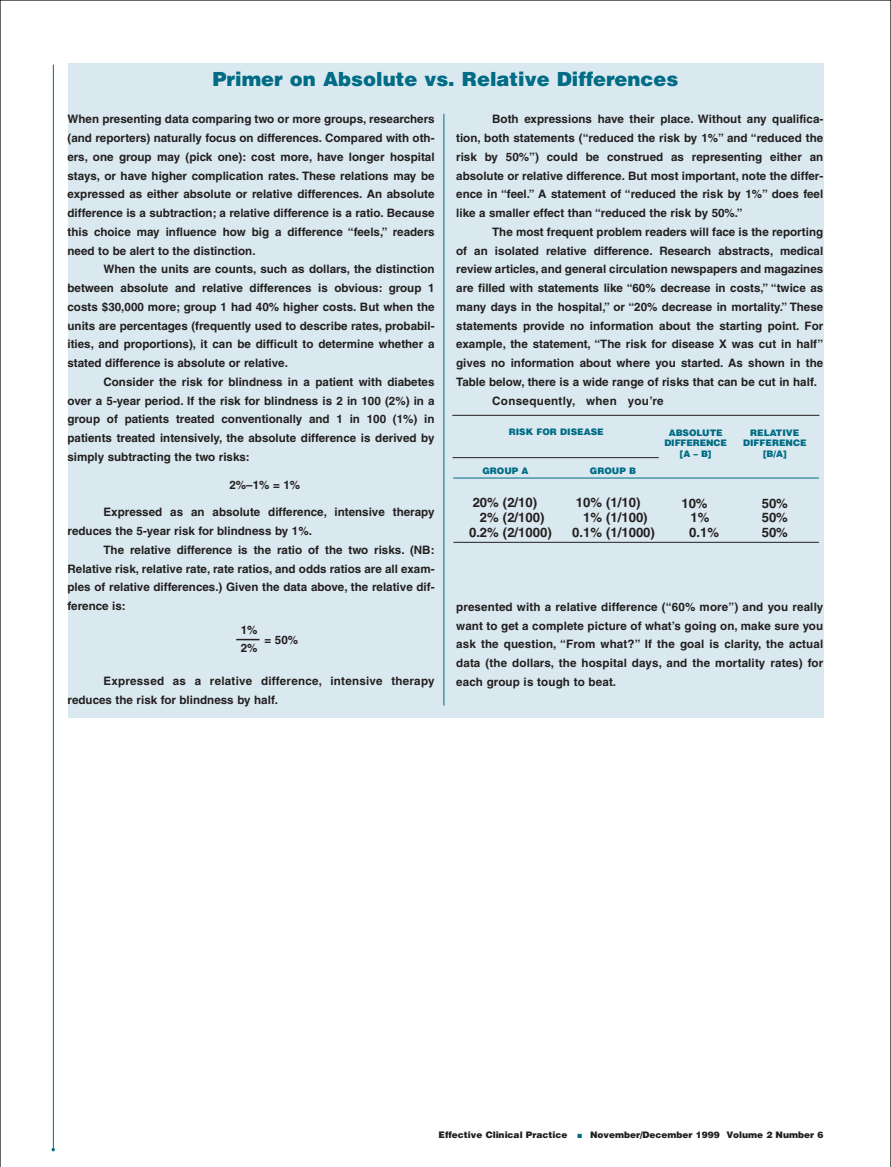
<style>
.page{position:relative;width:891px;height:1167px;background:#fff}
.page>*{position:absolute;margin:0;border:0;box-sizing:border-box;transform-origin:0 0}
.t1{font:900 19.5px "Helvetica";color:#006c85}
.t2{font:700 13.2px/14.7px "Helvetica";color:#231f20}
.t3{font:700 11.7px/18.8px "Helvetica";color:#231f20;text-align:justify}
.t4{font:700 11.7px/18.8px "Helvetica";letter-spacing:.02em;color:#231f20}
.t5{font:700 11.7px "Helvetica";letter-spacing:.03em;color:#231f20}
.t6{font:10.5px "Granjon";color:#006c85}
.t7{font:900 9px/10.5px "Helvetica";color:#006c85;text-align:center}
.t8{font:900 9px "Helvetica";color:#231f20}
.s1{color:#006c85}
</style>
<div class="page">
<hr style="left:53px;top:65px;width:1px;height:1086px;background:#006c85">
<div style="left:68px;top:63px;width:756px;height:655px;background:#dae9ef"></div>
<hr style="left:444px;top:114px;width:1px;height:592px;background:#006c85">
<svg style="left:236px;top:639px;width:24px;height:1px"></svg>
<hr style="left:453px;top:542px;width:366px;height:1px;background:#231f20">
<hr style="left:452px;top:415px;width:367px;height:1px;background:#231f20">
<hr style="left:453px;top:478px;width:366px;height:1px;background:#006c85">
<hr style="left:453px;top:457px;width:206px;height:1px;background:#231f20">
<h1 class="t1" style="left:212px;top:72px;width:468px">Primer on Absolute vs. Relative Differences</h1>
<p class="t3" style="left:68px;top:111px;width:369px">When presenting data comparing two or more groups, researchers (and reporters) naturally focus on differences. Compared with oth&shy;ers, one group may (pick one): cost more, have longer hospital stays, or have higher complication rates. These relations may be expressed as either absolute or relative differences. An absolute difference is a subtraction; a relative difference is a ratio. Because this choice may influence how big a difference “feels,” readers need to be alert to the distinction.</p>
<p class="t3" style="left:68px;top:261px;width:369px;text-indent:36px">When the units are counts, such as dollars, the distinction between absolute and relative differences is obvious: group 1 costs $30,000 more; group 1 had 40% higher costs. But when the units are percentages (frequently used to describe rates, probabil&shy;ities, and proportions), it can be difficult to determine whether a stated difference is absolute or relative.</p>
<p class="t3" style="left:68px;top:374px;width:369px;text-indent:36px">Consider the risk for blindness in a patient with diabetes over a 5-year period. If the risk for blindness is 2 in 100 (2%) in a group of patients treated conventionally and 1 in 100 (1%) in patients treated intensively, the absolute difference is derived by simply subtracting the two risks:</p>
<p class="t3" style="left:230px;top:476px;width:72px">2%–1% = 1%</p>
<p class="t3" style="left:68px;top:504px;width:369px;text-indent:36px">Expressed as an absolute difference, intensive therapy reduces the 5-year risk for blindness by 1%.</p>
<p class="t3" style="left:68px;top:542px;width:369px;text-indent:36px">The relative difference is the ratio of the two risks. (NB:<br>Relative risk, relative rate, rate ratios, and odds ratios are all exam&shy;ples of relative differences.) Given the data above, the relative dif&shy;ference is:</p>
<p class="t3" style="left:241px;top:621px;width:18px">1%</p>
<p class="t3" style="left:265px;top:632px;width:35px">= 50%</p>
<p class="t3" style="left:241px;top:640px;width:18px">2%</p>
<p class="t4" style="left:68px;top:673px;width:369px;text-indent:36px">Expressed as a relative difference, intensive therapy reduces the risk for blindness by half.</p>
<p class="t3" style="left:456px;top:111px;width:369px;text-indent:36px">Both expressions have their place. Without any qualifica&shy;tion, both statements (“reduced the risk by 1%” and “reduced the risk by 50%”) could be construed as representing either an absolute or relative difference. But most important, note the differ&shy;ence in “feel.” A statement of “reduced the risk by 1%” does feel like a smaller effect than “reduced the risk by 50%.”</p>
<p class="t3" style="left:492px;top:224px;width:333px">The most frequent problem readers will face is the reporting</p>
<p class="t3" style="left:456px;top:242px;width:369px">of an isolated relative difference. Research abstracts, medical</p>
<p class="t3" style="left:456px;top:261px;width:369px">review articles, and general circulation newspapers and magazines</p>
<p class="t3" style="left:456px;top:280px;width:369px">are filled with statements like “60% decrease in costs,” “twice as</p>
<p class="t3" style="left:456px;top:299px;width:369px">many days in the hospital,” or “20% decrease in mortality.” These</p>
<p class="t3" style="left:456px;top:317px;width:369px">statements provide no information about the starting point. For</p>
<p class="t3" style="left:456px;top:336px;width:369px">example, the statement, “The risk for disease X was cut in half”</p>
<p class="t3" style="left:456px;top:355px;width:369px">gives no information about where you started. As shown in the</p>
<p class="t3" style="left:456px;top:374px;width:362px">Table below, there is a wide range of risks that can be cut in half.</p>
<p class="t5" style="left:492px;top:396px;width:173px">Consequently, when you’re</p>
<p class="t7" style="left:509px;top:428px;width:97px">RISK FOR DISEASE</p>
<p class="t7" style="left:482px;top:466px;width:48px">GROUP A</p>
<p class="t2" style="left:473px;top:496px;width:66px">20% (2/10)</p>
<p class="t2" style="left:480px;top:511px;width:66px">2% (2/100)</p>
<p class="t2" style="left:469px;top:526px;width:84px">0.2% (2/1000)</p>
<p class="t7" style="left:590px;top:466px;width:48px">GROUP B</p>
<p class="t2" style="left:576px;top:496px;width:66px">10% (1/10)</p>
<p class="t2" style="left:583px;top:511px;width:66px">1% (1/100)</p>
<p class="t2" style="left:572px;top:526px;width:84px">0.1% (1/1000)</p>
<p class="t7" style="left:664px;top:428px;width:64px">ABSOLUTE<br>DIFFERENCE [A – B]</p>
<p class="t2" style="left:689px;top:497px;width:31px;text-indent:-8px">10%<br>1%<br>0.1%</p>
<p class="t7" style="left:743px;top:428px;width:65px">RELATIVE<br>DIFFERENCE [B/A]</p>
<p class="t2" style="left:762px;top:497px;width:28px;text-align:justify">50% 50% 50%</p>
<p class="t3" style="left:456px;top:598px;width:369px">presented with a relative difference (“60% more”) and you really want to get a complete picture of what’s going on, make sure you ask the question, “From what?” If the goal is clarity, the actual data (the dollars, the hospital days, and the mortality rates) for each group is tough to beat.</p>
<p class="t6" style="left:51px;top:1146px;width:7px">•</p>
<p class="t8" style="left:439px;top:1131px;width:386px">Effective Clinical Practice <span class="s1">■</span> November/December 1999 Volume 2 Number 6</p>
</div>
